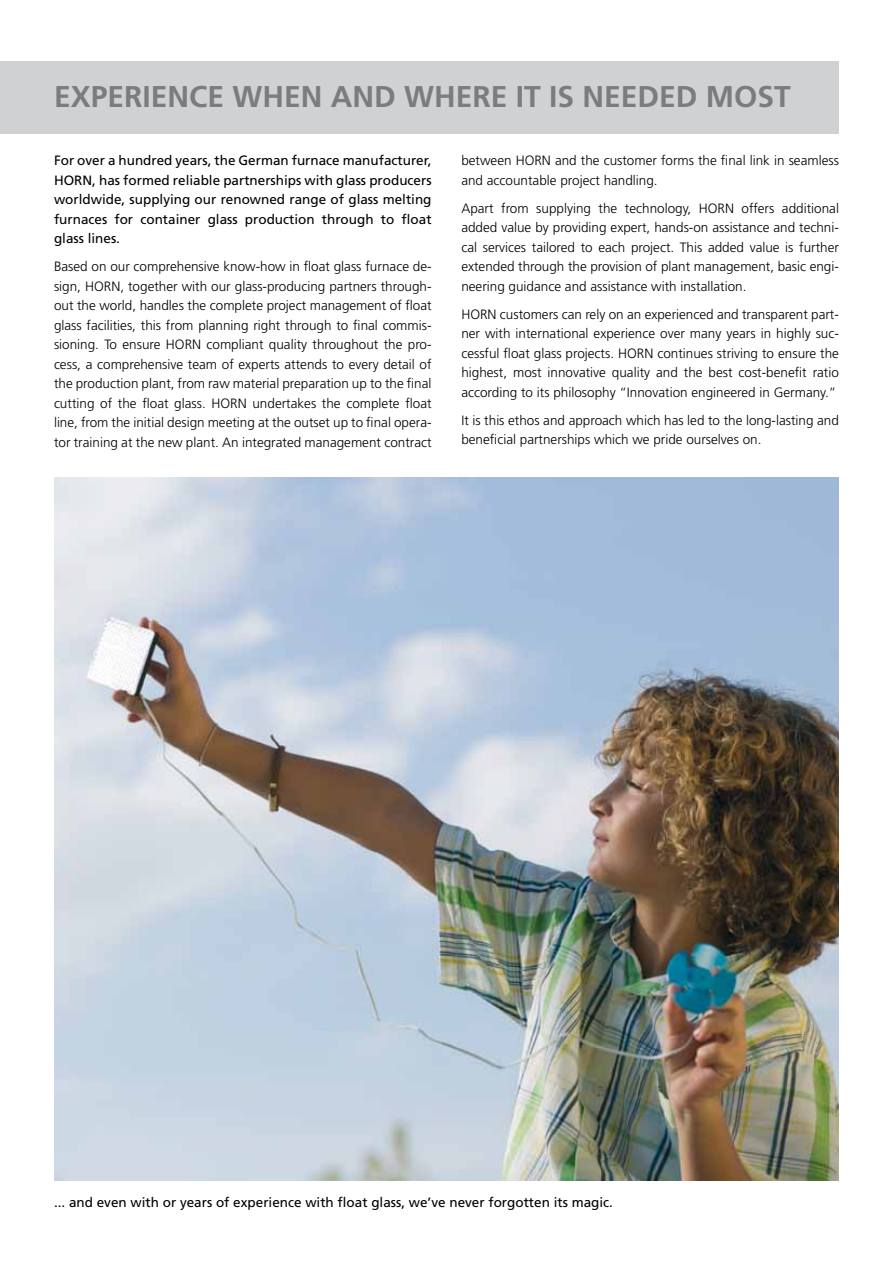
<style>
.page{position:relative;width:893px;height:1263px;background:#fff}
.page>*{position:absolute;margin:0;border:0;box-sizing:border-box;transform-origin:0 0}
.t1{font:700 30px "Frutiger";color:#7b7c7e}
.t2{font:300 13.5px/19.5px "Frutiger";color:#000;text-align:justify}
.t3{font:13.5px/19.5px "Frutiger";color:#000;text-align:justify}
</style>
<div class="page">
<img style="left:54px;top:478px;width:785px;height:702px">
<div style="left:0;top:61px;width:839px;height:73px;background:#d0d1d2"></div>
<h1 class="t1" style="left:54px;top:79px;width:738px">EXPERIENCE WH EN AND WH ERE IT IS NEEDED MOST</h1>
<p class="t3" style="left:54px;top:151px;width:379px">For over a hundred years, the German furnace manufacturer, HORN, has formed reliable partnerships with glass producers worldwide, supplying our renowned range of glass melting furnaces for container glass production through to float glass lines.</p>
<p class="t2" style="left:54px;top:257px;width:379px">Based on our comprehensive know-how in float glass furnace de&shy;sign, HORN, together with our glass-producing partners through&shy;out the world, handles the complete project management of float glass facilities, this from planning right through to final commis&shy;sioning. To ensure HORN compliant quality throughout the pro&shy;cess, a comprehensive team of experts attends to every detail of the production plant, from raw material preparation up to the final cutting of the float glass. HORN undertakes the complete float line, from the initial design meeting at the outset up to final opera&shy;tor training at the new plant. An integrated management contract</p>
<p class="t2" style="left:461px;top:151px;width:379px">between HORN and the customer forms the final link in seamless and accountable project handling.</p>
<p class="t2" style="left:461px;top:198px;width:379px">Apart from supplying the technology, HORN offers additional added value by providing expert, hands-on assistance and techni&shy;cal services tailored to each project. This added value is further extended through the provision of plant management, basic engi&shy;neering guidance and assistance with installation.</p>
<p class="t2" style="left:461px;top:304px;width:379px">HORN customers can rely on an experienced and transparent part&shy;ner with international experience over many years in highly suc&shy;cessful float glass projects. HORN continues striving to ensure the highest, most innovative quality and the best cost-benefit ratio according to its philosophy “Innovation engineered in Germany.”</p>
<p class="t2" style="left:461px;top:410px;width:379px">It is this ethos and approach which has led to the long-lasting and beneficial partnerships which we pride ourselves on.</p>
<p class="t3" style="left:54px;top:1192px;width:560px">... and even with or years of experience with float glass, we’ve never forgotten its magic.</p>
</div>
